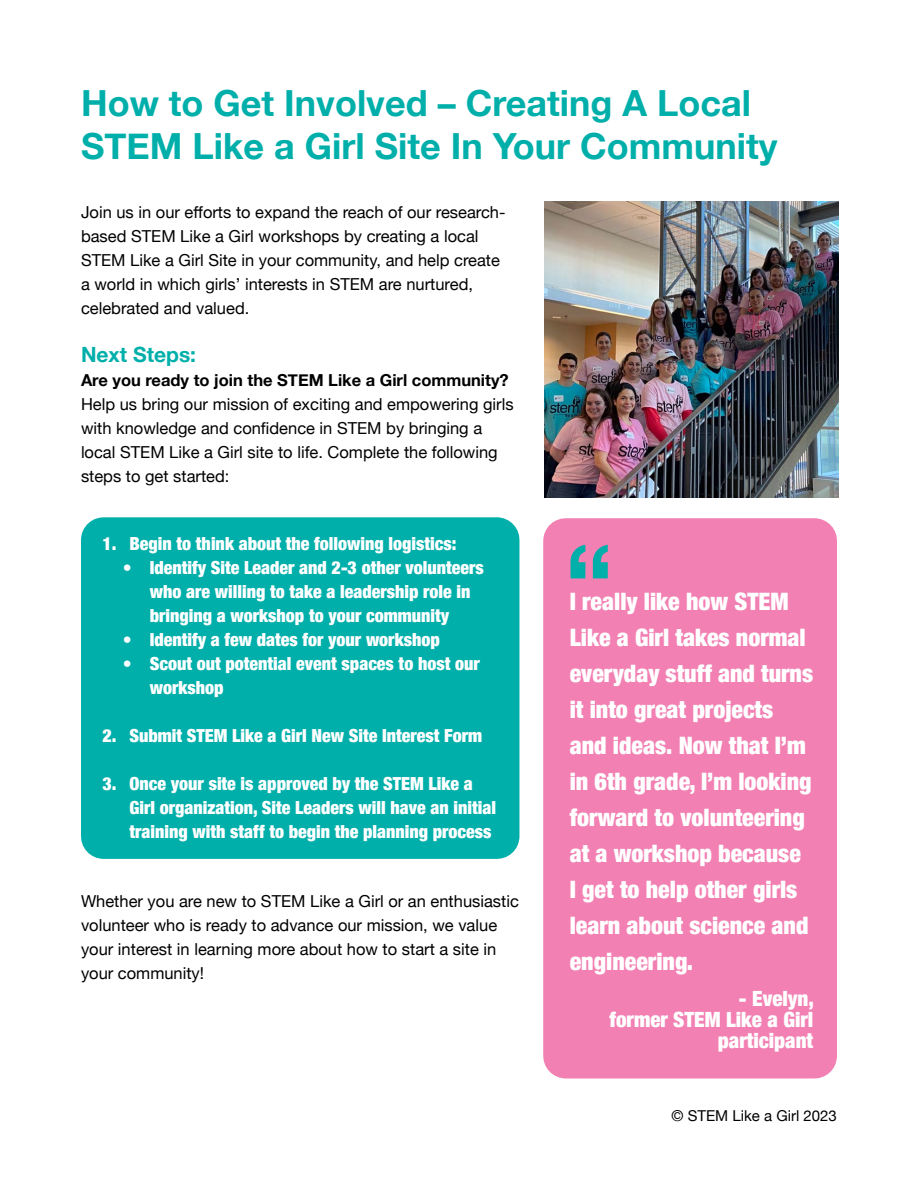
<style>
.page{position:relative;width:918px;height:1188px;background:#fff}
.page>*{position:absolute;margin:0;border:0;box-sizing:border-box;transform-origin:0 0}
.t1{font:700 105px "Helvetica Neue";color:#00afaa}
.t2{font:700 36px/43.2px "Helvetica Neue";color:#00afaa}
.t3{font:900 condensed 24px/36px "Helvetica Neue";color:#fff}
.t4{font:900 condensed 21px/21px "Helvetica Neue";color:#fff;text-align:right}
.t5{font:700 21px "Helvetica Neue";color:#00afaa}
.t6{font:900 condensed 18px/24px "Helvetica Neue";color:#fff}
.t7{font:16.5px/24px "Helvetica Neue";color:#000}
.t8{font:700 16.5px "Helvetica Neue";color:#000}
.t9{font:15px "Helvetica Neue";color:#000}
</style>
<div class="page">
<div style="left:81px;top:517px;width:438px;height:342px;background:#00afaa"></div>
<div style="left:543px;top:518px;width:294px;height:560px;background:#f280b3"></div>
<img style="left:545px;top:202px;width:293px;height:296px">
<h2 class="t2" style="left:81px;top:83px;width:698px">How to Get Involved – Creating A Local<br>STEM Like a Girl Site In Your Community</h2>
<p class="t7" style="left:81px;top:201px;width:426px">Join us in our efforts to expand the reach of our research&shy;based STEM Like a Girl workshops by creating a local STEM Like a Girl Site in your community, and help create a world in which girls’ interests in STEM are nurtured, celebrated and valued.</p>
<p class="t5" style="left:81px;top:338px;width:117px">Next Steps:</p>
<p class="t8" style="left:81px;top:367px;width:429px">Are you ready to join the STEM Like a Girl community?</p>
<p class="t7" style="left:81px;top:393px;width:434px">Help us bring our mission of exciting and empowering girls with knowledge and confidence in STEM by bringing a local STEM Like a Girl site to life. Complete the following steps to get started:</p>
<p class="t6" style="left:103px;top:530px;width:355px">1. Begin to think about the following logistics:</p>
<p class="t6" style="left:150px;top:554px;width:335px;text-indent:-27px">• Identify Site Leader and 2-3 other volunteers who are willing to take a leadership role in bringing a workshop to your community</p>
<p class="t6" style="left:123px;top:626px;width:318px">• Identify a few dates for your workshop</p>
<p class="t6" style="left:150px;top:650px;width:331px;text-indent:-27px">• Scout out potential event spaces to host our workshop</p>
<p class="t6" style="left:103px;top:722px;width:381px">2. Submit STEM Like a Girl New Site Interest Form</p>
<p class="t6" style="left:130px;top:770px;width:368px;text-indent:-27px">3. Once your site is approved by the STEM Like a<br>Girl organization, Site Leaders will have an initial training with staff to begin the planning process</p>
<p class="t7" style="left:81px;top:890px;width:439px">Whether you are new to STEM Like a Girl or an enthusiastic volunteer who is ready to advance our mission, we value your interest in learning more about how to start a site in your community!</p>
<h1 class="t1" style="left:565px;top:500px;width:50px">“</h1>
<p class="t3" style="left:570px;top:582px;width:245px">I really like how STEM<br>Like a Girl takes normal everyday stuff and turns it into great projects and ideas. Now that I’m in 6th grade, I’m looking forward to volunteering at a workshop because<br>I get to help other girls learn about science and engineering.</p>
<p class="t4" style="left:610px;top:986px;width:206px">- Evelyn,<br>former STEM Like a Girl participant</p>
<p class="t9" style="left:672px;top:1105px;width:167px">© STEM Like a Girl 2023</p>
</div>
